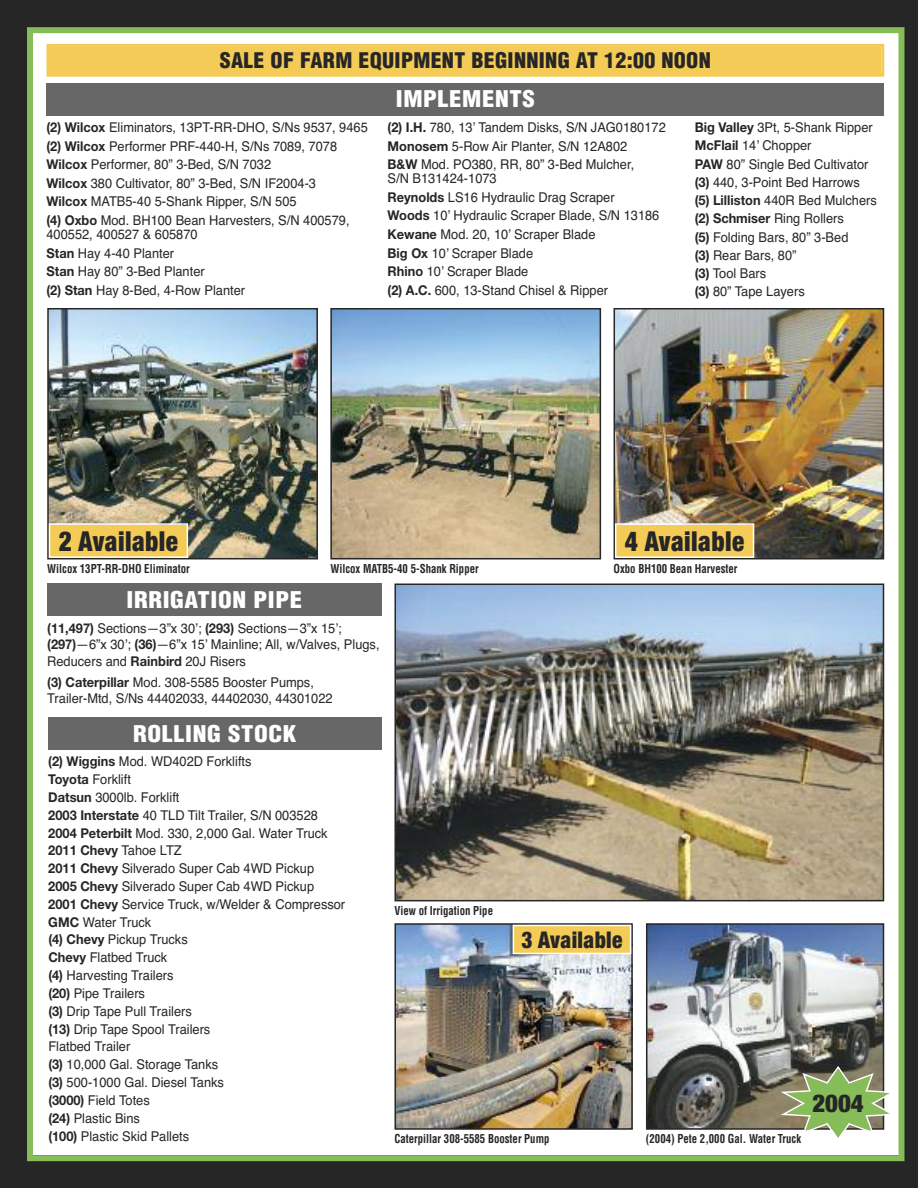
<style>
.page{position:relative;width:918px;height:1188px;background:#272627}
.page>*{position:absolute;margin:0;border:0;box-sizing:border-box;transform-origin:0 0}
.t1{font:900 condensed 27.6px "Helvetica Neue";letter-spacing:.02em;color:#272627;scale:.92 1}
.t2{font:900 condensed 24.6px "Helvetica Neue";color:#272627}
.t3{font:900 condensed 23.1px "Helvetica Neue";letter-spacing:.02em;color:#272627;scale:.93 1}
.t4{font:900 condensed 22.5px "Helvetica";letter-spacing:.025em;color:#fff;scale:1.1 1}
.t5{font:900 condensed 21px "Helvetica";letter-spacing:.015em;color:#272627;scale:1.04 1}
.t6{font:13.5px/17.9px "Helvetica";color:#272627;scale:.95 1}
.t7{font:700 13.5px "Helvetica Neue";color:#272627;scale:.95 1}
.t8{font:700 condensed 12px "Helvetica";color:#272627;scale:.9 1}
.s1{font-family:"Helvetica Neue";font-weight:700}
.s2{font-family:"Helvetica";font-weight:400}
</style>
<div class="page">
<div style="left:33px;top:33px;width:865px;height:1122px;background:#fff"></div>
<div style="left:27px;top:27px;width:877px;height:1134px;border:6px solid #86bd58"></div>
<div style="left:47px;top:584px;width:335px;height:32px;background:#686768"></div>
<div style="left:48px;top:717px;width:334px;height:33px;background:#686768"></div>
<div style="left:46px;top:83px;width:838px;height:32px;background:#686768"></div>
<img style="left:50px;top:311px;width:265px;height:245px">
<div style="left:47px;top:308px;width:271px;height:251px;border:2px solid #272627"></div>
<img style="left:333px;top:311px;width:265px;height:245px">
<div style="left:330px;top:308px;width:271px;height:251px;border:2px solid #272627"></div>
<img style="left:617px;top:311px;width:264px;height:245px">
<div style="left:614px;top:308px;width:270px;height:251px;border:2px solid #272627"></div>
<div style="left:50px;top:525px;width:137px;height:31px;background:#f3cb56"></div>
<div style="left:49px;top:523px;width:139px;height:35px;border:2px solid #fff"></div>
<div style="left:616px;top:525px;width:137px;height:31px;background:#f3cb56"></div>
<div style="left:615px;top:523px;width:139px;height:35px;border:2px solid #fff"></div>
<img style="left:397px;top:926px;width:233px;height:201px">
<div style="left:394px;top:923px;width:239px;height:207px;border:2px solid #272627"></div>
<img style="left:649px;top:926px;width:232px;height:201px">
<div style="left:646px;top:923px;width:238px;height:207px;border:2px solid #272627"></div>
<img style="left:397px;top:587px;width:484px;height:311px">
<div style="left:394px;top:584px;width:490px;height:317px;border:2px solid #272627"></div>
<div style="left:514px;top:926px;width:116px;height:27px;background:#f3cb56"></div>
<div style="left:513px;top:925px;width:118px;height:29px;border:2px solid #fff"></div>
<svg style="left:781px;top:1066px;width:109px;height:72px"></svg>
<div style="left:50px;top:47px;width:831px;height:27px;background:#f3cb56"></div>
<div style="left:47px;top:44px;width:837px;height:33px;border:3px solid #f3cb56"></div>
<h3 class="t5" style="left:220px;top:53px;width:474px">SALE OF FARM EQUIPMENT BEGINNING AT 12:00 NOON</h3>
<p class="t6" style="left:46px;top:118px;width:340px;line-height:18.6px"><span class="s1">(2) Wilcox</span> Eliminators, 13PT-RR-DHO, S/Ns 9537, 9465 <span class="s1">(2) Wilcox</span> Performer PRF-440-H, S/Ns 7089, 7078<br><span class="s1">Wilcox</span> Performer, 80” 3-Bed, S/N 7032<br><span class="s1">Wilcox</span> 380 Cultivator, 80” 3-Bed, S/N IF2004-3<br><span class="s1">Wilcox</span> MATB5-40 5-Shank Ripper, S/N 505<br><span class="s1">(4) Oxbo</span> Mod. BH100 Bean Harvesters, S/N 400579,</p>
<p class="t6" style="left:46px;top:225px;width:211px;line-height:18.6px">400552, 400527 &amp; 605870<br><span class="s1">Stan</span> Hay 4-40 Planter<br><span class="s1">Stan</span> Hay 80” 3-Bed Planter<br><span class="s1">(2) Stan</span> Hay 8-Bed, 4-Row Planter</p>
<h3 class="t4" style="left:396px;top:90px;width:128px">IMPLEMENTS</h3>
<p class="t6" style="left:388px;top:118px;width:294px;line-height:18.6px"><span class="s1">(2) I.H.</span> 780, 13’ Tandem Disks, S/N JAG0180172<br><span class="s1">Monosem</span> 5-Row Air Planter, S/N 12A802<br><span class="s1">B&amp;W</span> Mod. PO380, RR, 80” 3-Bed Mulcher,</p>
<p class="t6" style="left:388px;top:169px;width:288px;line-height:18.6px">S/N B131424-1073<br><span class="s1">Reynolds</span> LS16 Hydraulic Drag Scraper<br><span class="s1">Woods</span> 10’ Hydraulic Scraper Blade, S/N 13186<br><span class="s1">Kewane</span> Mod. 20, 10’ Scraper Blade<br><span class="s1">Big Ox</span> 10’ Scraper Blade<br><span class="s1">Rhino</span> 10’ Scraper Blade<br><span class="s1">(2) A.C.</span> 600, 13-Stand Chisel &amp; Ripper</p>
<p class="t6" style="left:695px;top:118px;width:193px;line-height:18.3px"><span class="s1">Big Valley</span> 3Pt, 5-Shank Ripper<br><span class="s1">McFlail</span> 14’ Chopper<br><span class="s1">PAW</span> 80” Single Bed Cultivator <span class="s1">(3)</span> 440, 3-Point Bed Harrows <span class="s1">(5) Lilliston</span> 440R Bed Mulchers</p>
<p class="t7" style="left:695px;top:214px;width:158px">(2) Schmiser <span class="s2">Ring Rollers</span></p>
<p class="t6" style="left:695px;top:228px;width:163px;line-height:18.3px"><span class="s1">(5)</span> Folding Bars, 80” 3-Bed <span class="s1">(3)</span> Rear Bars, 80”<br><span class="s1">(3)</span> Tool Bars<br><span class="s1">(3)</span> 80” Tape Layers</p>
<h1 class="t1" style="left:59px;top:531px;width:131px">2 Available</h1>
<h1 class="t1" style="left:625px;top:531px;width:131px">4 Available</h1>
<p class="t8" style="left:47px;top:564px;width:160px">Wilcox 13PT-RR-DHO Eliminator</p>
<p class="t8" style="left:330px;top:564px;width:166px">Wilcox MATB5-40 5-Shank Ripper</p>
<p class="t8" style="left:614px;top:564px;width:139px">Oxbo BH100 Bean Harvester</p>
<h3 class="t4" style="left:127px;top:591px;width:161px">IRRIGATION PIPE</h3>
<p class="t6" style="left:47px;top:620px;width:351px;line-height:16.5px"><span class="s1">(11,497)</span> Sections—3”x 30’; <span class="s1">(293)</span> Sections—3”x 15’; <span class="s1">(297)</span>—6”x 30’; <span class="s1">(36)</span>—6”x 15’ Mainline; All, w/Valves, Plugs,<br>Reducers and <span class="s1">Rainbird</span> 20J Risers</p>
<p class="t6" style="left:47px;top:674px;width:302px;line-height:16.5px"><span class="s1">(3) Caterpillar</span> Mod. 308-5585 Booster Pumps,<br>Trailer-Mtd, S/Ns 44402033, 44402030, 44301022</p>
<h3 class="t4" style="left:133px;top:725px;width:150px">ROLLING STOCK</h3>
<p class="t6" style="left:48px;top:753px;width:296px"><span class="s1">(2) Wiggins</span> Mod. WD402D Forklifts<br><span class="s1">Toyota</span> Forklift<br><span class="s1">Datsun</span> 3000lb. Forklift<br><span class="s1">2003 Interstate</span> 40 TLD Tilt Trailer, S/N 003528<br><span class="s1">2004 Peterbilt</span> Mod. 330, 2,000 Gal. Water Truck</p>
<p class="t7" style="left:48px;top:846px;width:142px">2011 Chevy <span class="s2">Tahoe LTZ</span></p>
<p class="t6" style="left:48px;top:860px;width:314px"><span class="s1">2011 Chevy</span> Silverado Super Cab 4WD Pickup<br><span class="s1">2005 Chevy</span> Silverado Super Cab 4WD Pickup<br><span class="s1">2001 Chevy</span> Service Truck, w/Welder &amp; Compressor<br><span class="s1">GMC</span> Water Truck<br><span class="s1">(4) Chevy</span> Pickup Trucks<br><span class="s1">Chevy</span> Flatbed Truck<br><span class="s1">(4)</span> Harvesting Trailers<br><span class="s1">(20)</span> Pipe Trailers<br><span class="s1">(3)</span> Drip Tape Pull Trailers<br><span class="s1">(13)</span> Drip Tape Spool Trailers<br>Flatbed Trailer<br><span class="s1">(3)</span> 10,000 Gal. Storage Tanks<br><span class="s1">(3)</span> 500-1000 Gal. Diesel Tanks<br><span class="s1">(3000)</span> Field Totes<br><span class="s1">(24)</span> Plastic Bins<br><span class="s1">(100)</span> Plastic Skid Pallets</p>
<p class="t8" style="left:395px;top:906px;width:111px">View of Irrigation Pipe</p>
<h3 class="t3" style="left:521px;top:931px;width:110px">3 Available</h3>
<p class="t8" style="left:395px;top:1134px;width:174px">Caterpillar 308-5585 Booster Pump</p>
<p class="t8" style="left:646px;top:1134px;width:174px">(2004) Pete 2,000 Gal. Water Truck</p>
<h2 class="t2" style="left:812px;top:1094px;width:53px">2004</h2>
</div>
